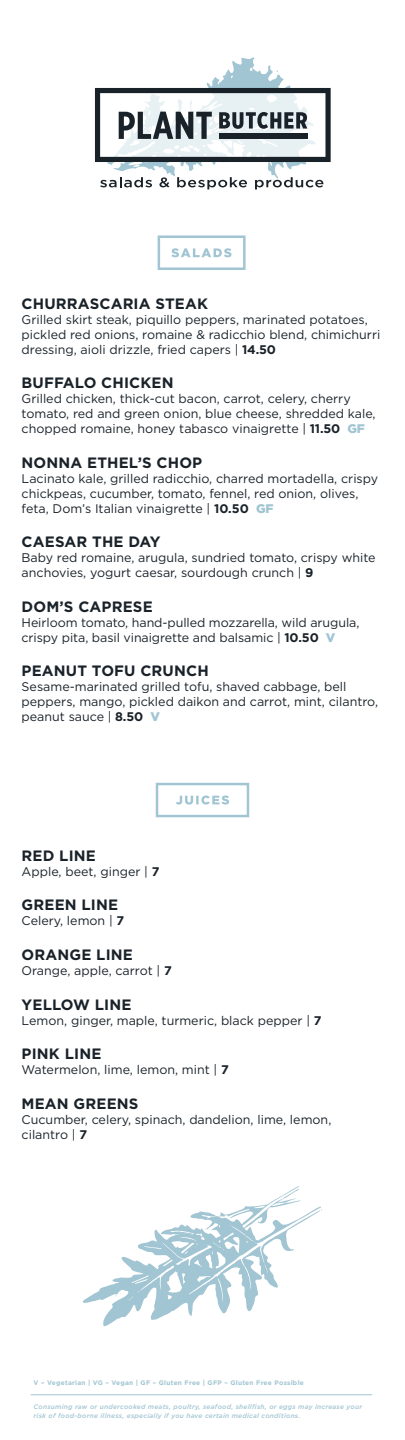
<style>
.page{position:relative;width:405px;height:1440px;background:#fff}
.page>*{position:absolute;margin:0;border:0;box-sizing:border-box;transform-origin:0 0}
.t1{font:700 15px "Gotham";letter-spacing:.01em;color:#1a2229}
.t2{font:12.5px/15px "Gotham";color:#1a2229}
.t3{font:italic 500 6.5px/8.8px "Gotham";letter-spacing:.04em;color:#a1c5d2}
.t4{font:700 6.5px "Gotham";letter-spacing:.04em;color:#a1c5d2}
.s1{font-weight:700}
.s2{font-weight:900;color:#a1c5d2}
</style>
<div class="page">
<svg style="left:107px;top:57px;width:199px;height:120px"></svg>
<svg style="left:95px;top:88px;width:236px;height:74px"></svg>
<svg style="left:100px;top:177px;width:52px;height:10px"></svg>
<svg style="left:159px;top:177px;width:10px;height:10px"></svg>
<svg style="left:177px;top:177px;width:70px;height:12px"></svg>
<svg style="left:255px;top:177px;width:68px;height:12px"></svg>
<svg style="left:83px;top:1186px;width:238px;height:140px"></svg>
<svg style="left:283px;top:1189px;width:16px;height:10px"></svg>
<div style="left:156px;top:783px;width:93px;height:34px;border:2px solid #a1c5d2"></div>
<svg style="left:176px;top:795px;width:53px;height:10px"></svg>
<hr style="left:31px;top:1394px;width:341px;height:1px;background:#a1c5d2">
<div style="left:158px;top:235px;width:88px;height:35px;border:2px solid #a1c5d2"></div>
<svg style="left:171px;top:248px;width:60px;height:9px"></svg>
<p class="t1" style="left:22px;top:294px;width:188px">CHURRASCARIA STEAK</p>
<p class="t2" style="left:22px;top:312px;width:360px">Grilled skirt steak, piquillo peppers, marinated potatoes, pickled red onions, romaine &amp; radicchio blend, chimichurri dressing, aioli drizzle, fried capers | <span class="s1">14.50</span></p>
<p class="t1" style="left:22px;top:373px;width:153px">BUFFALO CHICKEN</p>
<p class="t2" style="left:22px;top:391px;width:356px">Grilled chicken, thick-cut bacon, carrot, celery, cherry tomato, red and green onion, blue cheese, shredded kale, chopped romaine, honey tabasco vinaigrette | <span class="s1">11.50</span> <span class="s2">GF</span></p>
<p class="t1" style="left:22px;top:453px;width:182px">NONNA ETHEL’S CHOP</p>
<p class="t2" style="left:22px;top:471px;width:358px">Lacinato kale, grilled radicchio, charred mortadella, crispy chickpeas, cucumber, tomato, fennel, red onion, olives, feta, Dom’s Italian vinaigrette | <span class="s1">10.50</span> <span class="s2">GF</span></p>
<p class="t1" style="left:22px;top:532px;width:141px">CAESAR THE DAY</p>
<p class="t2" style="left:22px;top:550px;width:356px">Baby red romaine, arugula, sundried tomato, crispy white anchovies, yogurt caesar, sourdough crunch | <span class="s1">9</span></p>
<p class="t1" style="left:22px;top:597px;width:133px">DOM’S CAPRESE</p>
<p class="t2" style="left:22px;top:615px;width:339px">Heirloom tomato, hand-pulled mozzarella, wild arugula, crispy pita, basil vinaigrette and balsamic | <span class="s1">10.50</span> <span class="s2">V</span></p>
<p class="t1" style="left:22px;top:661px;width:189px">PEANUT TOFU CRUNCH</p>
<p class="t2" style="left:22px;top:679px;width:358px">Sesame-marinated grilled tofu, shaved cabbage, bell peppers, mango, pickled daikon and carrot, mint, cilantro, peanut sauce | <span class="s1">8.50</span> <span class="s2">V</span></p>
<p class="t1" style="left:22px;top:845px;width:76px">RED LINE</p>
<p class="t2" style="left:22px;top:863px;width:139px">Apple, beet, ginger | <span class="s1">7</span></p>
<p class="t1" style="left:22px;top:895px;width:98px">GREEN LINE</p>
<p class="t2" style="left:22px;top:913px;width:104px">Celery, lemon | <span class="s1">7</span></p>
<p class="t1" style="left:22px;top:945px;width:113px">ORANGE LINE</p>
<p class="t2" style="left:22px;top:963px;width:152px">Orange, apple, carrot | <span class="s1">7</span></p>
<p class="t1" style="left:22px;top:994px;width:111px">YELLOW LINE</p>
<p class="t2" style="left:22px;top:1012px;width:302px">Lemon, ginger, maple, turmeric, black pepper | <span class="s1">7</span></p>
<p class="t1" style="left:22px;top:1044px;width:81px">PINK LINE</p>
<p class="t2" style="left:22px;top:1062px;width:209px">Watermelon, lime, lemon, mint | <span class="s1">7</span></p>
<p class="t1" style="left:22px;top:1093px;width:118px">MEAN GREENS</p>
<p class="t2" style="left:22px;top:1111px;width:311px">Cucumber, celery, spinach, dandelion, lime, lemon, cilantro | <span class="s1">7</span></p>
<p class="t4" style="left:34px;top:1378px;width:272px">V – Vegetarian | VG – Vegan | GF – Gluten Free | GFP – Gluten Free Possible</p>
<p class="t3" style="left:34px;top:1402px;width:330px">Consuming raw or undercooked meats, poultry, seafood, shellfish, or eggs may increase your risk of food-borne illness, especially if you have certain medical conditions.</p>
</div>
